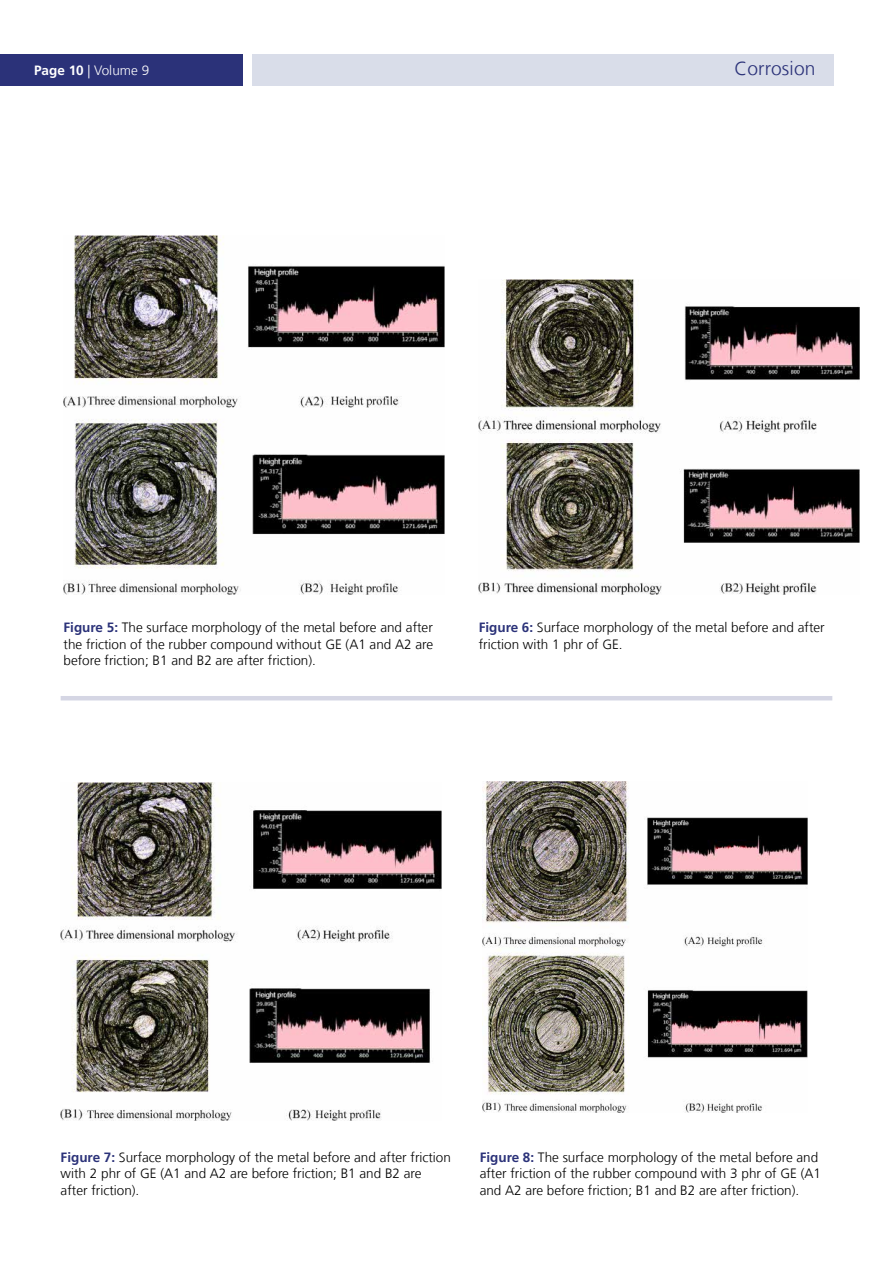
<style>
.page{position:relative;width:893px;height:1263px;background:#fff}
.page>*{position:absolute;margin:0;border:0;box-sizing:border-box;transform-origin:0 0}
.t1{font:300 19.2px "Frutiger LT Com";letter-spacing:.01em;color:#2b3279}
.t2{font:300 13.5px/16.5px "Frutiger LT Com";color:#000}
.t3{font:300 13.5px "Frutiger LT Com";letter-spacing:.005em;color:#fff}
.s1{font-weight:700}
.s2{font-weight:700;color:#2b3279}
</style>
<div class="page">
<div style="left:252px;top:54px;width:581px;height:32px;background:#d9dde9"></div>
<div style="left:0;top:54px;width:242px;height:32px;background:#2b3279"></div>
<img style="left:61px;top:782px;width:381px;height:338px">
<hr style="left:61px;top:696px;width:771px;height:4px;background:#d5d6e4">
<img style="left:64px;top:236px;width:381px;height:358px">
<img style="left:479px;top:280px;width:381px;height:315px">
<img style="left:482px;top:781px;width:325px;height:331px">
<p class="t3" style="left:34px;top:62px;width:117px"><span class="s1">Page 10</span> | Volume 9</p>
<h1 class="t1" style="left:734px;top:57px;width:83px">Corrosion</h1>
<p class="t2" style="left:64px;top:619px;width:371px;text-align:justify"><span class="s2">Figure 5:</span> The surface morphology of the metal before and after the friction of the rubber compound without GE (A1 and A2 are before friction; B1 and B2 are after friction).</p>
<p class="t2" style="left:479px;top:619px;width:348px"><span class="s2">Figure 6:</span> Surface morphology of the metal before and after friction with 1 phr of GE.</p>
<p class="t2" style="left:61px;top:1149px;width:392px"><span class="s2">Figure 7:</span> Surface morphology of the metal before and after friction with 2 phr of GE (A1 and A2 are before friction; B1 and B2 are after friction).</p>
<p class="t2" style="left:480px;top:1149px;width:343px"><span class="s2">Figure 8:</span> The surface morphology of the metal before and after friction of the rubber compound with 3 phr of GE (A1 and A2 are before friction; B1 and B2 are after friction).</p>
</div>
